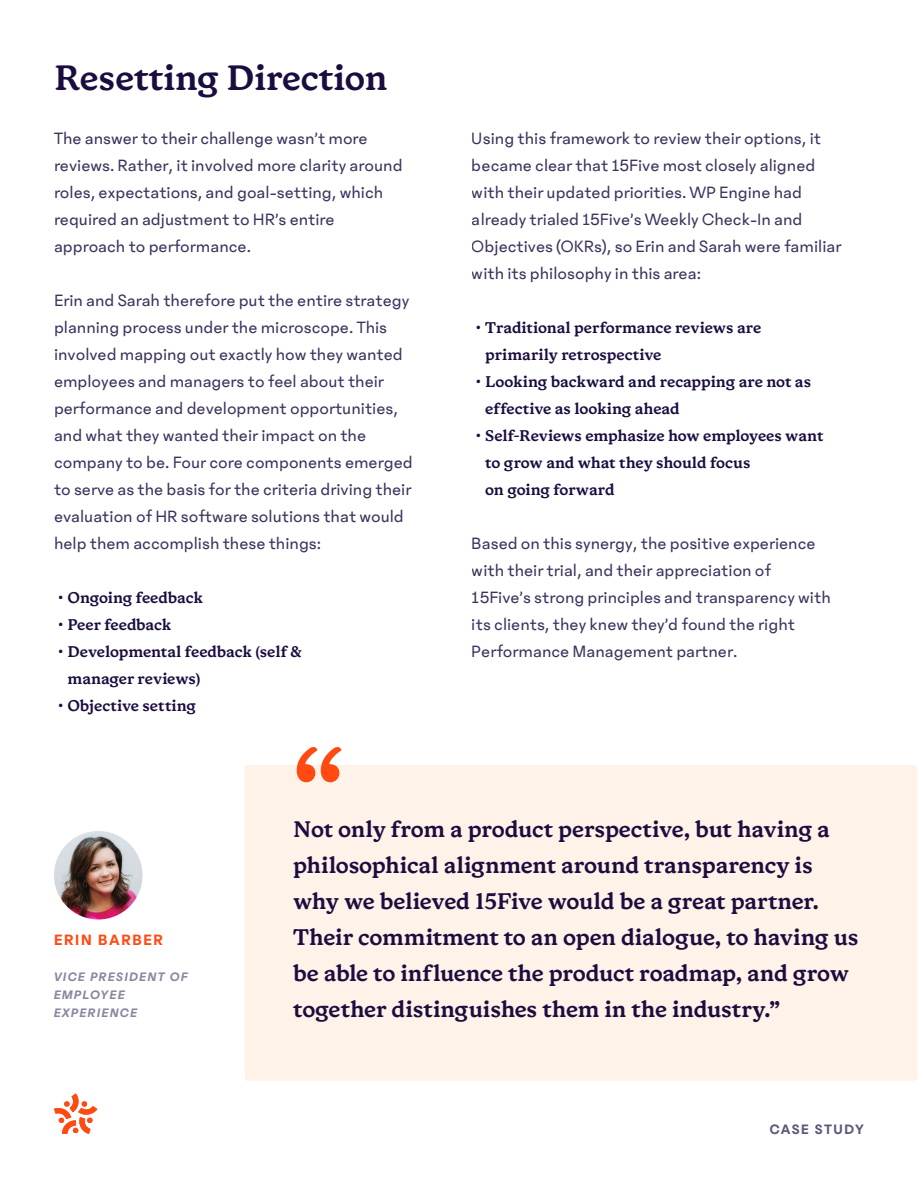
<style>
.page{position:relative;width:918px;height:1188px;background:#fff}
.page>*{position:absolute;margin:0;border:0;box-sizing:border-box;transform-origin:0 0}
.t1{font:135px "Cornbread Honey";color:#ff4a12}
.Main_-_Section_Heade{font:600 37.5px "Cornbread Honey";color:#1c0d40}
.t2{font:600 24px/36px "Cornbread Honey";letter-spacing:-.005em;color:#1c0d40}
.t3{font:18px/27px "Phantom Sans";color:#1c0d40}
.t4{font:600 16.5px/27px "Cornbread Honey";color:#1c0d40}
.t5{font:600 16.5px "Phantom Sans";letter-spacing:.1em;color:#ff4a12}
.t6{font:600 15px "Phantom Sans";letter-spacing:.09em;color:#5f5779}
.t7{font:italic 600 13.5px/18px "Phantom Sans";letter-spacing:.1em;color:#8e869f}
</style>
<div class="page">
<img style="left:54px;top:831px;width:89px;height:89px;border-radius:44px">
<div style="left:245px;top:765px;width:672px;height:316px;background:#fff2e8;border-radius:3px"></div>
<svg style="left:54px;top:1093px;width:43px;height:41px"></svg>
<p class="Main_-_Section_Heade" style="left:54px;top:55px;width:335px">Resetting Direction</p>
<p class="t3" style="left:54px;top:125px;width:350px">The answer to their challenge wasn’t more reviews. Rather, it involved more clarity around roles, expectations, and goal-setting, which required an adjustment to HR’s entire approach to performance.</p>
<p class="t3" style="left:54px;top:287px;width:360px">Erin and Sarah therefore put the entire strategy planning process under the microscope. This involved mapping out exactly how they wanted employees and managers to feel about their performance and development opportunities, and what they wanted their impact on the company to be. Four core components emerged to serve as the basis for the criteria driving their evaluation of HR software solutions that would help them accomplish these things:</p>
<p class="t4" style="left:58px;top:585px;width:146px">• Ongoing feedback</p>
<p class="t4" style="left:58px;top:612px;width:115px">• Peer feedback</p>
<p class="t4" style="left:68px;top:639px;width:235px;text-indent:-9px">• Developmental feedback (self &amp; manager reviews)</p>
<p class="t4" style="left:58px;top:693px;width:139px">• Objective setting</p>
<p class="t1" style="left:293px;top:712px;width:52px">“</p>
<p class="t3" style="left:472px;top:125px;width:371px">Using this framework to review their options, it became clear that 15Five most closely aligned with their updated priorities. WP Engine had already trialed 15Five’s Weekly Check-In and Objectives (OKRs), so Erin and Sarah were familiar with its philosophy in this area:</p>
<p class="t4" style="left:485px;top:315px;width:277px;text-indent:-9px">• Traditional performance reviews are primarily retrospective</p>
<p class="t4" style="left:485px;top:369px;width:327px;text-indent:-9px">• Looking backward and recapping are not as effective as looking ahead</p>
<p class="t4" style="left:485px;top:423px;width:340px;text-indent:-9px">• Self-Reviews emphasize how employees want to grow and what they should focus<br>on going forward</p>
<p class="t3" style="left:472px;top:530px;width:361px">Based on this synergy, the positive experience with their trial, and their appreciation of 15Five’s strong principles and transparency with its clients, they knew they’d found the right Performance Management partner.</p>
<p class="t5" style="left:54px;top:930px;width:111px">ERIN BARBER</p>
<p class="t7" style="left:54px;top:968px;width:135px">VICE PRESIDENT OF<br>EMPLOYEE<br>EXPERIENCE</p>
<p class="t2" style="left:293px;top:813px;width:567px">Not only from a product perspective, but having a philosophical alignment around transparency is why we believed 15Five would be a great partner.<br>Their commitment to an open dialogue, to having us be able to influence the product roadmap, and grow together distinguishes them in the industry.”</p>
<p class="t6" style="left:770px;top:1121px;width:96px">CASE STUDY</p>
</div>
